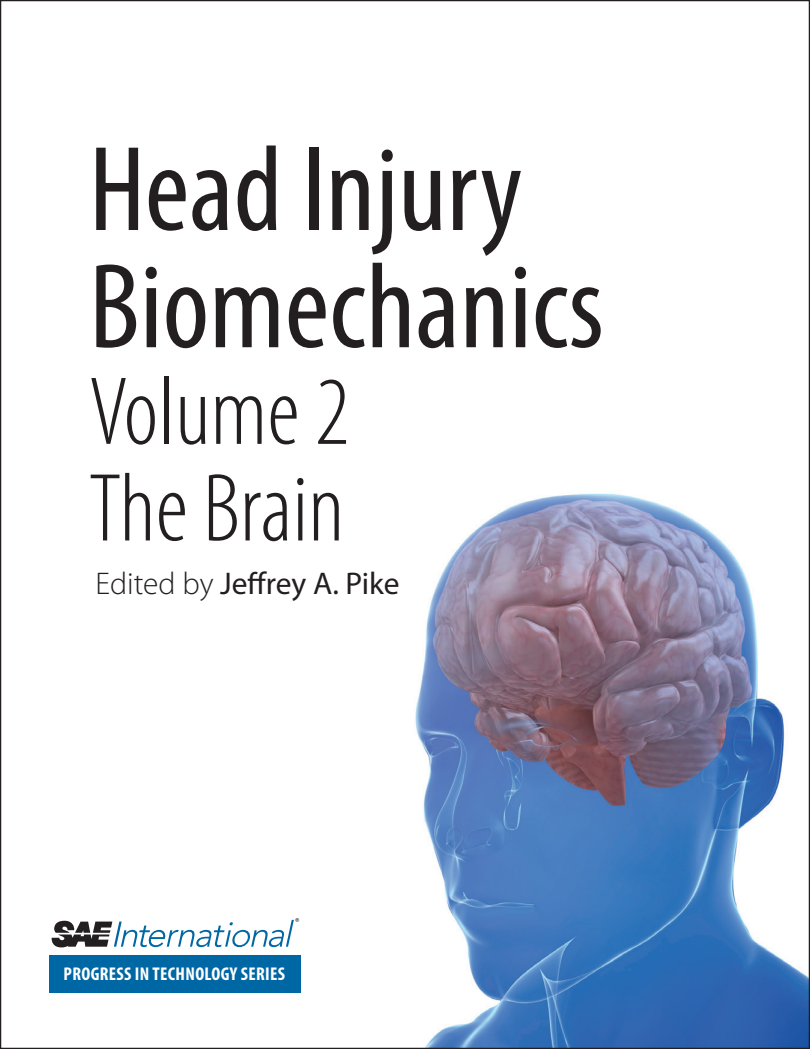
<style>
.page{position:relative;width:810px;height:1049px;background:#fff}
.page>*{position:absolute;margin:0;border:0;box-sizing:border-box;transform-origin:0 0}
.t1{font:condensed 122px/117.2px "Myriad Pro";color:#231f20}
.t2{font:300 condensed 97.5px/96.5px "Myriad Pro";color:#231f20}
.t3{font:31.5px "Myriad Pro";color:#231f20}
.t4{font:700 condensed 18.5px "Myriad Pro";letter-spacing:.02em;color:#fff}
.s1{font-weight:300}
</style>
<div class="page">
<img style="left:415px;top:493px;width:393px;height:553px">
<div style="left:50px;top:955px;width:251px;height:37px;background:#0067a5"></div>
<svg style="left:51px;top:918px;width:248px;height:29px"></svg>
<h1 class="t1" style="left:89px;top:129px;width:516px">Head Injury<br>Biomechanics</h1>
<h2 class="t2" style="left:89px;top:363px;width:262px">Volume 2<br>The Brain</h2>
<h3 class="t3" style="left:96px;top:565px;width:306px"><span class="s1">Edited by</span> Jeffrey A. Pike</h3>
<p class="t4" style="left:64px;top:962px;width:223px">PROGRESS IN TECHNOLOGY SERIES</p>
</div>
